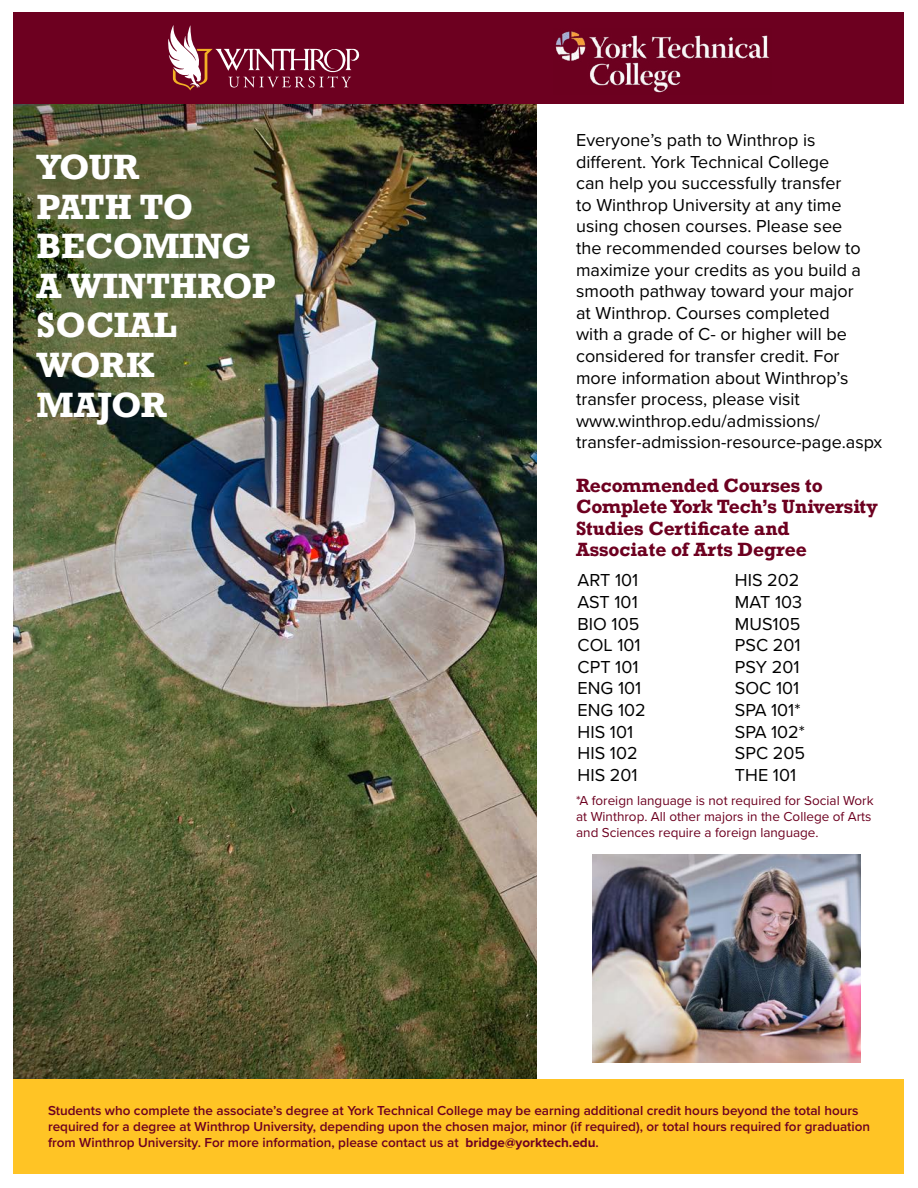
<style>
.page{position:relative;width:918px;height:1188px;background:#fff}
.page>*{position:absolute;margin:0;border:0;box-sizing:border-box;transform-origin:0 0}
.t1{font:700 33px/39.6px "Rockwell";color:#fff}
.t2{font:18px/21.6px "Proxima Nova";color:#000}
.t3{font:700 18px/21.6px "Rockwell";color:#6d0020}
.t4{font:600 13.5px/16.2px "Proxima Nova";color:#6d0020}
.t5{font:13.5px/16.2px "Proxima Nova";color:#6d0020}
.s1{font-weight:700}
</style>
<div class="page">
<img style="left:14px;top:104px;width:522px;height:975px">
<div style="left:14px;top:13px;width:890px;height:91px;background:#6d0020"></div>
<svg style="left:168px;top:25px;width:192px;height:66px"></svg>
<img style="left:555px;top:31px;width:215px;height:62px">
<div style="left:14px;top:1079px;width:890px;height:95px;background:#ffc425"></div>
<img style="left:593px;top:854px;width:268px;height:208px">
<h1 class="t1" style="left:37px;top:147px;width:241px">YOUR<br>PATH TO<br>BECOMING<br>A WINTHROP<br>SOCIAL<br>WORK<br>MAJOR</h1>
<p class="t2" style="left:576px;top:128px;width:308px">Everyone’s path to Winthrop is different. York Technical College<br>can help you successfully transfer<br>to Winthrop University at any time using chosen courses. Please see<br>the recommended courses below to maximize your credits as you build a smooth pathway toward your major<br>at Winthrop. Courses completed<br>with a grade of C- or higher will be considered for transfer credit. For more information about Winthrop’s transfer process, please visit www.winthrop.edu/admissions/ transfer-admission-resource-page.aspx</p>
<p class="t3" style="left:576px;top:474px;width:303px">Recommended Courses to<br>Complete York Tech’s University<br>Studies Certificate and<br>Associate of Arts Degree</p>
<p class="t2" style="left:578px;top:569px;width:70px">ART 101<br>AST 101<br>BIO 105<br>COL 101<br>CPT 101<br>ENG 101<br>ENG 102<br>HIS 101<br>HIS 102<br>HIS 201</p>
<p class="t2" style="left:735px;top:569px;width:72px">HIS 202<br>MAT 103<br>MUS105<br>PSC 201<br>PSY 201<br>SOC 101<br>SPA 101*<br>SPA 102*<br>SPC 205<br>THE 101</p>
<p class="t5" style="left:576px;top:792px;width:299px">*A foreign language is not required for Social Work at Winthrop. All other majors in the College of Arts and Sciences require a foreign language.</p>
<p class="t4" style="left:48px;top:1102px;width:824px">Students who complete the associate’s degree at York Technical College may be earning additional credit hours beyond the total hours required for a degree at Winthrop University, depending upon the chosen major, minor (if required), or total hours required for graduation from Winthrop University. For more information, please contact us at <span class="s1">bridge@yorktech.edu</span>.</p>
</div>
